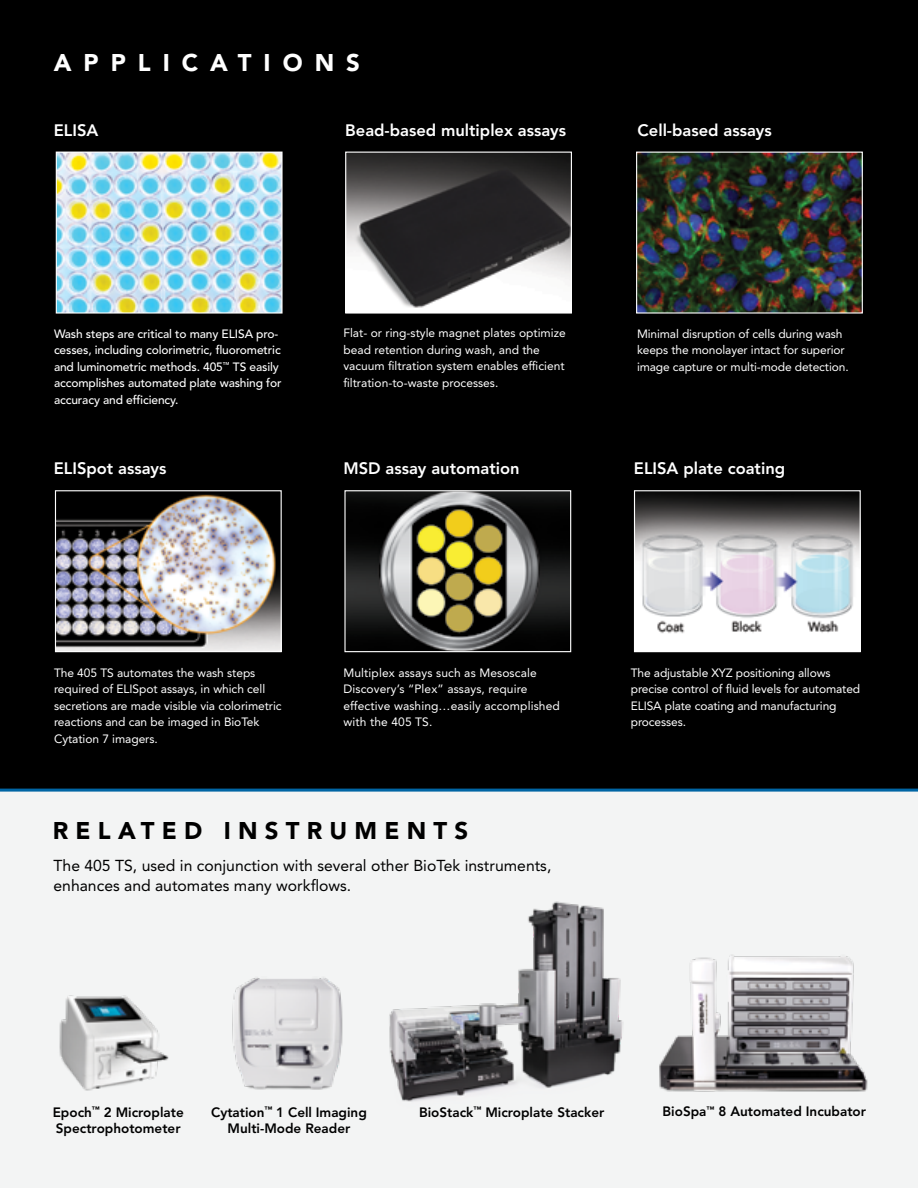
<style>
.page{position:relative;width:918px;height:1188px;background:#fff}
.page>*{position:absolute;margin:0;border:0;box-sizing:border-box;transform-origin:0 0}
.t1{font:900 24px "Avenir LT Std";letter-spacing:.3em;color:#000}
.t2{font:900 24px "Avenir LT Std";letter-spacing:.5em;color:#fff}
.t3{font:800 16.5px "Avenir LT Std";color:#fff}
.t4{font:15.75px/19.5px "Avenir LT Std";color:#000}
.t5{font:800 13.5px/16.5px "Avenir LT Std";color:#000;text-align:center}
.t6{font:12px/16.5px "Avenir LT Std";letter-spacing:-.005em;color:#fff}
.t7{font:500 12px/16.5px "Avenir LT Std";letter-spacing:-.01em;color:#fff}
</style>
<div class="page">
<div style="left:0;top:792px;width:918px;height:396px;background:#f3f4f4"></div>
<div style="left:0;top:0;width:918px;height:789px;background:#000"></div>
<img style="left:58px;top:154px;width:223px;height:158px">
<div style="left:56px;top:152px;width:227px;height:162px;border:1px solid #fff"></div>
<img style="left:347px;top:154px;width:223px;height:158px">
<div style="left:345px;top:152px;width:227px;height:162px;border:1px solid #fff"></div>
<img style="left:638px;top:154px;width:223px;height:158px">
<div style="left:636px;top:152px;width:227px;height:162px;border:1px solid #fff"></div>
<img style="left:57px;top:492px;width:223px;height:158px">
<div style="left:55px;top:490px;width:227px;height:162px;border:1px solid #fff"></div>
<img style="left:346px;top:492px;width:223px;height:158px">
<div style="left:344px;top:490px;width:227px;height:162px;border:1px solid #fff"></div>
<img style="left:636px;top:492px;width:223px;height:158px">
<div style="left:634px;top:490px;width:227px;height:162px;border:1px solid #fff"></div>
<img style="left:374px;top:900px;width:265px;height:209px">
<img style="left:645px;top:953px;width:241px;height:145px">
<hr style="left:0;top:789px;width:918px;height:3px;background:#0065a4">
<img style="left:55px;top:991px;width:116px;height:101px">
<img style="left:220px;top:974px;width:137px;height:119px">
<h1 class="t2" style="left:54px;top:48px;width:308px">APPLICATIONS</h1>
<h2 class="t3" style="left:54px;top:120px;width:46px">ELISA</h2>
<h2 class="t3" style="left:345px;top:120px;width:222px">Bead-based multiplex assays</h2>
<h2 class="t3" style="left:638px;top:120px;width:136px">Cell-based assays</h2>
<p class="t7" style="left:54px;top:326px;width:229px">Wash steps are critical to many ELISA pro&shy;cesses, including colorimetric, fluorometric and luminometric methods. 405<sup>™</sup> TS easily accomplishes automated plate washing for accuracy and efficiency.</p>
<h2 class="t3" style="left:54px;top:459px;width:114px">ELISpot assays</h2>
<p class="t6" style="left:343px;top:325px;width:224px">Flat- or ring-style magnet plates optimize bead retention during wash, and the vacuum filtration system enables efficient filtration-to-waste processes.</p>
<h2 class="t3" style="left:343px;top:459px;width:178px">MSD assay automation</h2>
<p class="t6" style="left:637px;top:325px;width:213px">Minimal disruption of cells during wash keeps the monolayer intact for superior image capture or multi-mode detection.</p>
<h2 class="t3" style="left:634px;top:459px;width:153px">ELISA plate coating</h2>
<p class="t6" style="left:54px;top:665px;width:229px">The 405 TS automates the wash steps required of ELISpot assays, in which cell secretions are made visible via colorimetric reactions and can be imaged in BioTek Cytation 7 imagers.</p>
<p class="t6" style="left:343px;top:665px;width:218px">Multiplex assays such as Mesoscale<br>Discovery’s “Plex” assays, require effective washing…easily accomplished with the 405 TS.</p>
<h1 class="t1" style="left:53px;top:816px;width:417px">RELATED INSTRUMENTS</h1>
<h3 class="t4" style="left:54px;top:856px;width:499px">The 405 TS, used in conjunction with several other BioTek instruments, enhances and automates many workflows.</h3>
<p class="t6" style="left:631px;top:665px;width:231px">The adjustable XYZ positioning allows precise control of fluid levels for automated ELISA plate coating and manufacturing processes.</p>
<p class="t5" style="left:53px;top:1104px;width:133px">Epoch<sup>™</sup> 2 Microplate</p>
<p class="t5" style="left:419px;top:1104px;width:187px">BioStack<sup>™</sup> Microplate Stacker</p>
<p class="t5" style="left:56px;top:1120px;width:126px">Spectrophotometer</p>
<p class="t5" style="left:211px;top:1104px;width:157px">Cytation<sup>™</sup> 1 Cell Imaging<br>Multi-Mode Reader</p>
<p class="t5" style="left:663px;top:1103px;width:205px">BioSpa<sup>™</sup> 8 Automated Incubator</p>
</div>
